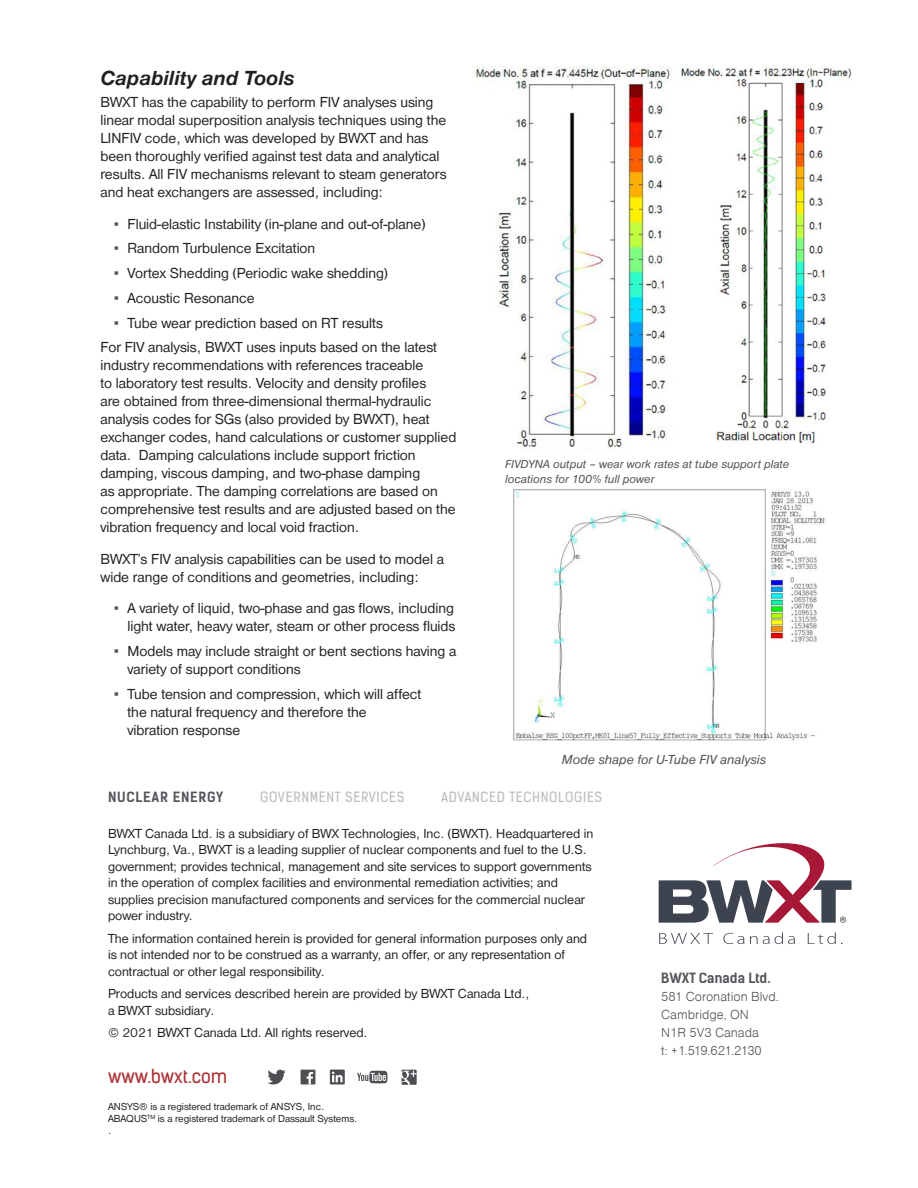
<style>
.page{position:relative;width:918px;height:1188px;background:#fff}
.page>*{position:absolute;margin:0;border:0;box-sizing:border-box;transform-origin:0 0}
.Subhead_12_13__BI{font:italic 700 21px "Nimbus San D";color:#231f20}
.t1{font:18px "Kelson Sans";color:#ab3439}
.Body_Copy_10_12{font:15px/18px "Nimbus San D";color:#231f20}
.t2{font:13.5px/16.5px "Nimbus San D";color:#231f20}
.t3{font:13.5px/18px "Nimbus San D Ligh";color:#54555a}
.Web_address_www_bwxt{font:13.5px "Kelson Sans";letter-spacing:.05em;color:#bcbdc0}
.Caption_BULLETS{font:italic 13.5px "Nimbus San D";color:#57585a}
.t4{font:13.5px "Nimbus San D Ligh";letter-spacing:-.035em;color:#54555a}
.Web_address_www_bwxt-2{font:700 13.5px "Kelson Sans";letter-spacing:.05em;color:#54555a}
.Caption_8_10__I{font:italic 12px/15px "Nimbus San D";color:#57585a}
.t5{font:10.5px/12px "Nimbus San D";color:#231f20}
.s1{font-family:"Arial";color:#54555a}
.s2{font-family:"Kelson Sans";font-weight:700}
</style>
<div class="page">
<svg style="left:357px;top:1071px;width:30px;height:12px"></svg>
<div style="left:301px;top:1070px;width:14px;height:14px;background:#4d4f53"></div>
<svg style="left:307px;top:1072px;width:6px;height:12px"></svg>
<svg style="left:267px;top:1070px;width:19px;height:14px"></svg>
<svg style="left:330px;top:1070px;width:15px;height:14px"></svg>
<svg style="left:332px;top:1072px;width:11px;height:10px"></svg>
<svg style="left:401px;top:1070px;width:16px;height:15px"></svg>
<img style="left:472px;top:66px;width:200px;height:383px">
<img style="left:678px;top:66px;width:174px;height:380px">
<img style="left:513px;top:489px;width:312px;height:252px">
<svg style="left:659px;top:933px;width:54px;height:11px"></svg>
<svg style="left:723px;top:933px;width:21px;height:11px"></svg>
<svg style="left:750px;top:932px;width:45px;height:12px"></svg>
<svg style="left:808px;top:932px;width:35px;height:12px"></svg>
<svg style="left:659px;top:843px;width:193px;height:80px"></svg>
<p class="Subhead_12_13__BI" style="left:100px;top:66px;width:196px">Capability and Tools</p>
<p class="Body_Copy_10_12" style="left:100px;top:93px;width:348px">BWXT has the capability to perform FIV analyses using linear modal superposition analysis techniques using the LINFIV code, which was developed by BWXT and has been thoroughly verified against test data and analytical results. All FIV mechanisms relevant to steam generators and heat exchangers are assessed, including:</p>
<p class="Body_Copy_10_12" style="left:114px;top:215px;width:313px"><span class="s1">▪</span> Fluid-elastic Instability (in-plane and out-of-plane)</p>
<p class="Body_Copy_10_12" style="left:114px;top:240px;width:203px"><span class="s1">▪</span> Random Turbulence Excitation</p>
<p class="Body_Copy_10_12" style="left:114px;top:264px;width:275px"><span class="s1">▪</span> Vortex Shedding (Periodic wake shedding)</p>
<p class="Body_Copy_10_12" style="left:114px;top:289px;width:142px"><span class="s1">▪</span> Acoustic Resonance</p>
<p class="Body_Copy_10_12" style="left:114px;top:314px;width:270px"><span class="s1">▪</span> Tube wear prediction based on RT results</p>
<p class="Body_Copy_10_12" style="left:100px;top:339px;width:357px">For FIV analysis, BWXT uses inputs based on the latest industry recommendations with references traceable<br>to laboratory test results. Velocity and density profiles<br>are obtained from three-dimensional thermal-hydraulic analysis codes for SGs (also provided by BWXT), heat exchanger codes, hand calculations or customer supplied data. Damping calculations include support friction damping, viscous damping, and two-phase damping<br>as appropriate. The damping correlations are based on comprehensive test results and are adjusted based on the vibration frequency and local void fraction.</p>
<p class="Body_Copy_10_12" style="left:100px;top:550px;width:345px">BWXT’s FIV analysis capabilities can be used to model a wide range of conditions and geometries, including:</p>
<p class="Body_Copy_10_12" style="left:114px;top:600px;width:343px;text-align:right"><span class="s1">▪</span> A variety of liquid, two-phase and gas flows, including light water, heavy water, steam or other process fluids</p>
<p class="Body_Copy_10_12" style="left:127px;top:642px;width:330px;text-indent:-14px"><span class="s1">▪</span> Models may include straight or bent sections having a variety of support conditions</p>
<p class="Body_Copy_10_12" style="left:127px;top:685px;width:295px;text-indent:-14px"><span class="s1">▪</span> Tube tension and compression, which will affect the natural frequency and therefore the vibration response</p>
<p class="Caption_8_10__I" style="left:505px;top:457px;width:286px">FIVDYNA output – wear work rates at tube support plate locations for 100% full power</p>
<p class="Caption_BULLETS" style="left:562px;top:752px;width:206px">Mode shape for U-Tube FIV analysis</p>
<p class="Web_address_www_bwxt-2" style="left:108px;top:788px;width:117px">NUCLEAR ENERGY</p>
<p class="Web_address_www_bwxt" style="left:260px;top:788px;width:146px">GOVERNMENT SERVICES</p>
<p class="Web_address_www_bwxt" style="left:441px;top:788px;width:163px">ADVANCED TECHNOLOGIES</p>
<p class="t2" style="left:108px;top:825px;width:487px">BWXT Canada Ltd. is a subsidiary of BWX Technologies, Inc. (BWXT). Headquartered in Lynchburg, Va., BWXT is a leading supplier of nuclear components and fuel to the U.S. government; provides technical, management and site services to support governments in the operation of complex facilities and environmental remediation activities; and supplies precision manufactured components and services for the commercial nuclear power industry.</p>
<p class="t2" style="left:108px;top:930px;width:481px">The information contained herein is provided for general information purposes only and is not intended nor to be construed as a warranty, an offer, or any representation of contractual or other legal responsibility.</p>
<p class="t2" style="left:108px;top:986px;width:423px">Products and services described herein are provided by BWXT Canada Ltd., a BWXT subsidiary.</p>
<p class="t2" style="left:108px;top:1025px;width:261px">© 2021 BWXT Canada Ltd. All rights reserved.</p>
<p class="t1" style="left:108px;top:1065px;width:121px">www.bwxt.com</p>
<p class="t5" style="left:108px;top:1101px;width:251px">ANSYS® is a registered trademark of ANSYS, Inc.<br>ABAQUS<sup>TM</sup> is a registered trademark of Dassault Systems. .</p>
<p class="t3" style="left:661px;top:970px;width:119px"><span class="s2">BWXT Canada Ltd.<br></span>581 Coronation Blvd.</p>
<p class="t3" style="left:661px;top:1006px;width:99px">Cambridge, ON<br>N1R 5V3 Canada</p>
<p class="t4" style="left:661px;top:1044px;width:102px">t: +1.519.621.2130</p>
</div>
